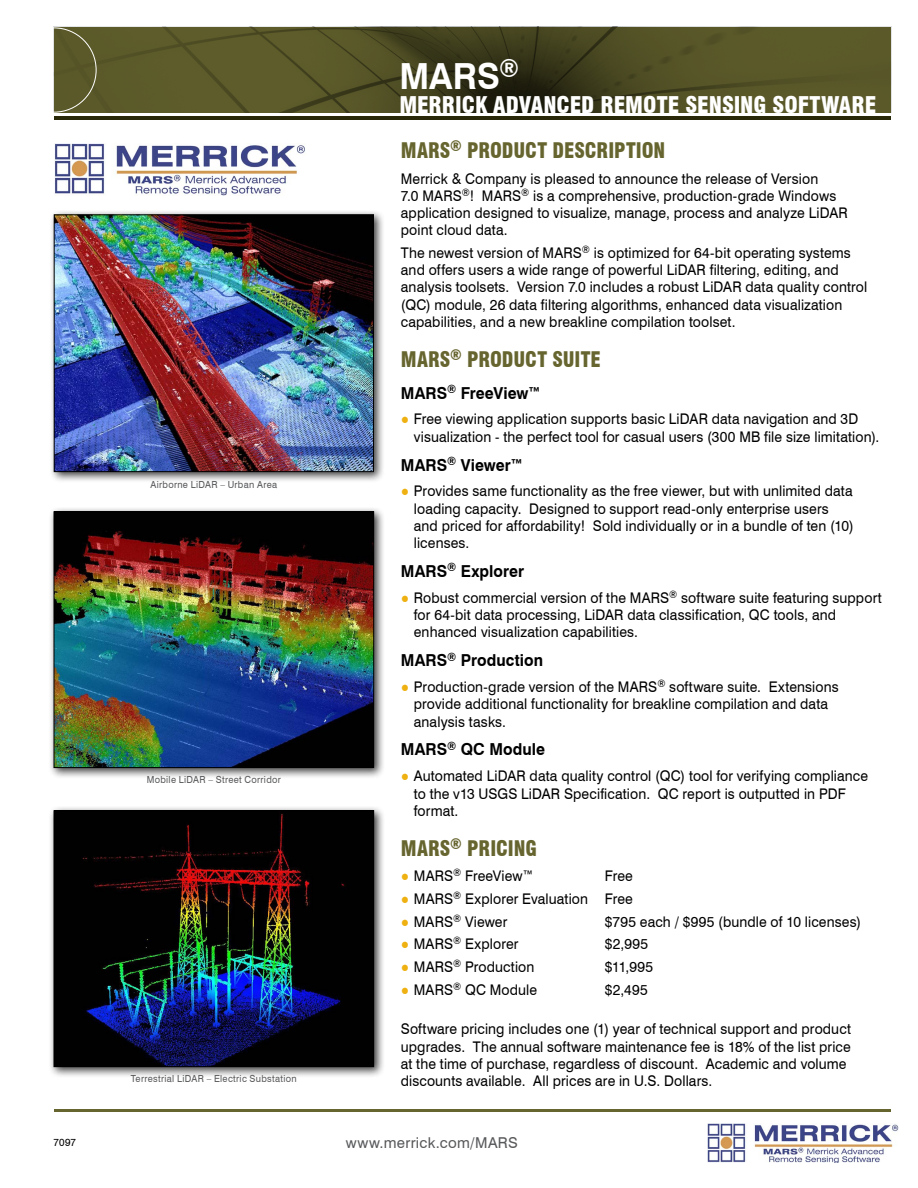
<style>
.page{position:relative;width:918px;height:1188px;background:#fff}
.page>*{position:absolute;margin:0;border:0;box-sizing:border-box;transform-origin:0 0}
.t1{font:700 36px "Swiss 721 BT";color:#fff;scale:.95 1}
.t2{font:900 condensed 22.5px "Swiss 721 BT";letter-spacing:-.005em;color:#fff}
.t3{font:900 condensed 21px "Swiss 721 BT";color:#67652f;scale:.95 1}
.t4{font:700 16.5px "Swiss 721 BT";letter-spacing:.005em;color:#000;scale:.95 1}
.t5{font:15px "Swiss 721 BT";letter-spacing:.02em;color:#58595b}
.t6{font:14.7px/17.2px "Swiss 721 BT";letter-spacing:.01em;color:#000;scale:.95 1}
.t7{font:10.5px "Swiss 721 BT";color:#000;scale:.95 1}
.t8{font:9.75px "Swiss 721 BT";letter-spacing:.035em;color:#58595b;scale:.95 1}
.s1{font-family:"Arial";color:#eeb111}
</style>
<div class="page">
<hr style="left:54px;top:1109px;width:837px;height:3px;background:#67652f">
<img style="left:708px;top:1124px;width:191px;height:39px">
<hr style="left:54px;top:117px;width:837px;height:3px;background:#67652f">
<img style="left:54px;top:27px;width:837px;height:86px">
<img style="left:54px;top:144px;width:251px;height:51px">
<div style="left:48px;top:805px;width:337px;height:273px;background:#000;opacity:.75"></div>
<img style="left:56px;top:813px;width:316px;height:252px">
<div style="left:54px;top:811px;width:320px;height:256px;border:1px solid #000"></div>
<div style="left:48px;top:506px;width:337px;height:273px;background:#000;opacity:.75"></div>
<img style="left:56px;top:514px;width:316px;height:252px">
<div style="left:54px;top:512px;width:320px;height:256px;border:1px solid #000"></div>
<div style="left:49px;top:209px;width:336px;height:274px;background:#000;opacity:.75"></div>
<img style="left:56px;top:217px;width:316px;height:253px">
<div style="left:54px;top:215px;width:320px;height:257px;border:1px solid #000"></div>
<p class="t8" style="left:150px;top:479px;width:135px">Airborne LiDAR – Urban Area</p>
<p class="t8" style="left:147px;top:774px;width:143px">Mobile LiDAR – Street Corridor</p>
<p class="t8" style="left:131px;top:1073px;width:176px">Terrestrial LiDAR – Electric Substation</p>
<h1 class="t1" style="left:399px;top:55px;width:128px">MARS<sup>®</sup></h1>
<h2 class="t2" style="left:399px;top:92px;width:479px">MERRICK ADVANCED REMOTE SENSING SOFTWARE</h2>
<h3 class="t3" style="left:401px;top:138px;width:280px">MARS<sup>®</sup> PRODUCT DESCRIPTION</h3>
<p class="t6" style="left:401px;top:170px;width:472px">Merrick &amp; Company is pleased to announce the release of Version<br>7.0 MARS<sup>®</sup>! MARS<sup>®</sup> is a comprehensive, production-grade Windows application designed to visualize, manage, process and analyze LiDAR point cloud data.</p>
<p class="t6" style="left:401px;top:244px;width:492px">The newest version of MARS<sup>®</sup> is optimized for 64-bit operating systems and offers users a wide range of powerful LiDAR filtering, editing, and analysis toolsets. Version 7.0 includes a robust LiDAR data quality control (QC) module, 26 data filtering algorithms, enhanced data visualization capabilities, and a new breakline compilation toolset.</p>
<h3 class="t3" style="left:401px;top:347px;width:212px">MARS<sup>®</sup> PRODUCT SUITE</h3>
<p class="t4" style="left:401px;top:383px;width:149px">MARS<sup>®</sup> FreeView™</p>
<p class="t6" style="left:414px;top:411px;width:492px;text-indent:-13px"><span class="s1">●</span> Free viewing application supports basic LiDAR data navigation and 3D visualization - the perfect tool for casual users (300 MB file size limitation).</p>
<p class="t4" style="left:401px;top:455px;width:130px">MARS<sup>®</sup> Viewer™</p>
<p class="t6" style="left:414px;top:482px;width:465px;text-indent:-13px"><span class="s1">●</span> Provides same functionality as the free viewer, but with unlimited data loading capacity. Designed to support read-only enterprise users and priced for affordability! Sold individually or in a bundle of ten (10) licenses.</p>
<p class="t4" style="left:401px;top:561px;width:131px">MARS<sup>®</sup> Explorer</p>
<p class="t6" style="left:414px;top:589px;width:494px;text-indent:-13px"><span class="s1">●</span> Robust commercial version of the MARS<sup>®</sup> software suite featuring support for 64-bit data processing, LiDAR data classification, QC tools, and enhanced visualization capabilities.</p>
<p class="t4" style="left:401px;top:650px;width:151px">MARS<sup>®</sup> Production</p>
<p class="t6" style="left:414px;top:678px;width:449px;text-indent:-13px"><span class="s1">●</span> Production-grade version of the MARS<sup>®</sup> software suite. Extensions provide additional functionality for breakline compilation and data analysis tasks.</p>
<p class="t4" style="left:401px;top:739px;width:153px">MARS<sup>®</sup> QC Module</p>
<p class="t6" style="left:414px;top:767px;width:480px;text-indent:-13px"><span class="s1">●</span> Automated LiDAR data quality control (QC) tool for verifying compliance to the v13 USGS LiDAR Specification. QC report is outputted in PDF format.</p>
<h3 class="t3" style="left:401px;top:836px;width:145px">MARS<sup>®</sup> PRICING</h3>
<p class="t6" style="left:401px;top:867px;width:141px"><span class="s1">●</span> MARS<sup>®</sup> FreeView™</p>
<p class="t6" style="left:605px;top:867px;width:31px">Free</p>
<p class="t6" style="left:401px;top:890px;width:246px"><span class="s1">●</span> MARS<sup>®</sup> Explorer Evaluation Free</p>
<p class="t6" style="left:401px;top:913px;width:114px"><span class="s1">●</span> MARS<sup>®</sup> Viewer</p>
<p class="t6" style="left:605px;top:913px;width:271px">$795 each / $995 (bundle of 10 licenses)</p>
<p class="t6" style="left:401px;top:935px;width:125px"><span class="s1">●</span> MARS<sup>®</sup> Explorer</p>
<p class="t6" style="left:605px;top:935px;width:47px">$2,995</p>
<p class="t6" style="left:401px;top:958px;width:142px"><span class="s1">●</span> MARS<sup>®</sup> Production</p>
<p class="t6" style="left:605px;top:958px;width:52px">$11,995</p>
<p class="t6" style="left:401px;top:981px;width:145px"><span class="s1">●</span> MARS<sup>®</sup> QC Module</p>
<p class="t6" style="left:605px;top:981px;width:47px">$2,495</p>
<p class="t6" style="left:401px;top:1020px;width:475px">Software pricing includes one (1) year of technical support and product upgrades. The annual software maintenance fee is 18% of the list price at the time of purchase, regardless of discount. Academic and volume discounts available. All prices are in U.S. Dollars.</p>
<p class="t7" style="left:54px;top:1135px;width:25px">7097</p>
<p class="t5" style="left:346px;top:1133px;width:174px">www.merrick.com/MARS</p>
</div>
